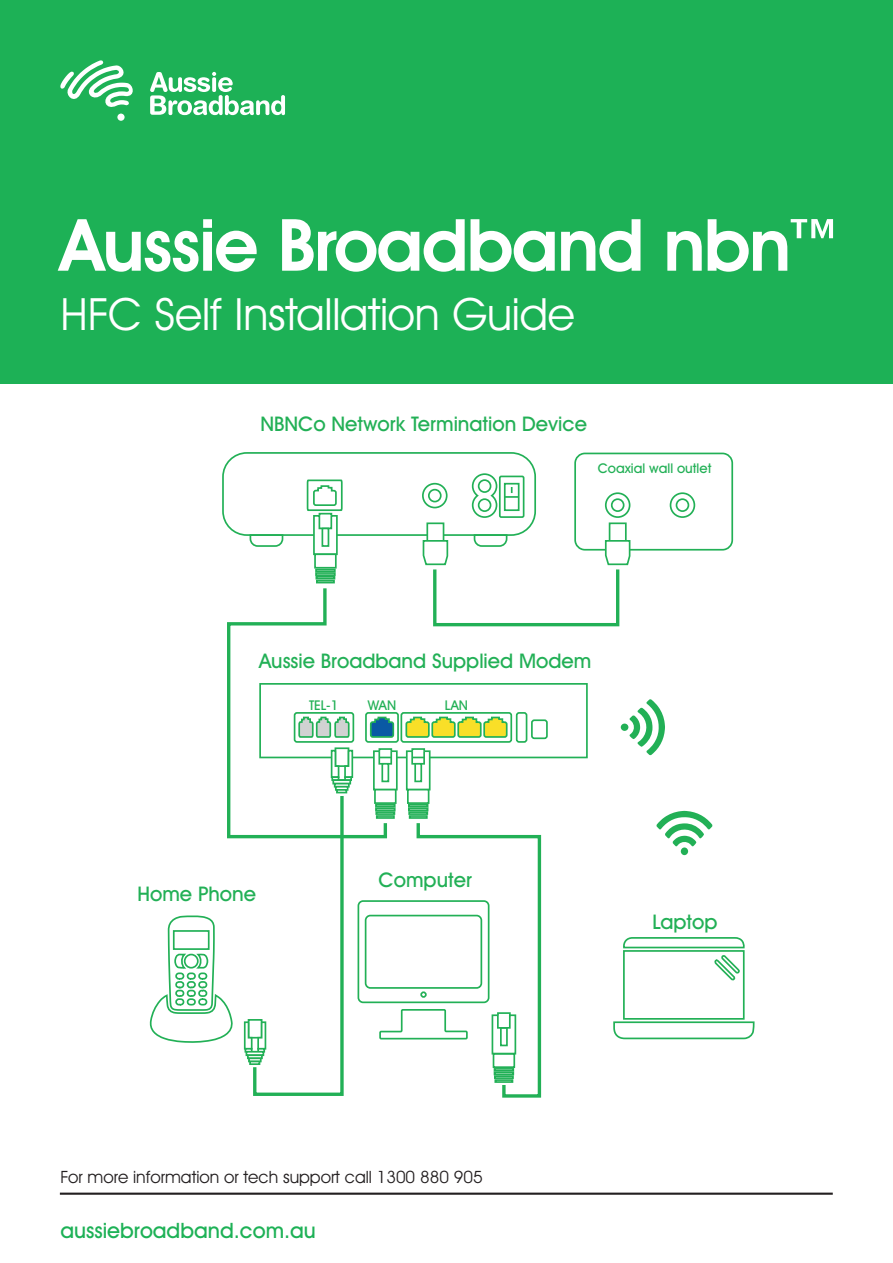
<style>
.page{position:relative;width:893px;height:1263px;background:#1db156}
.page>*{position:absolute;margin:0;border:0;box-sizing:border-box;transform-origin:0 0}
.t1{font:600 72.45px "Avant Garde IT Cby BT";letter-spacing:-.02em;color:#fff}
.t2{font:44.7px "Avant Garde IT Cby BT";letter-spacing:-.005em;color:#fff}
.t3{font:500 21.3px "Avant Garde IT Cby BT";color:#1db156}
.t4{font:500 20.25px "Avant Garde IT Cby BT";color:#22b056}
.t5{font:17.1px "Avant Garde IT Cby BT";color:#231f20}
.t6{font:500 13.5px "Avant Garde IT Cby BT";color:#22b056}
</style>
<div class="page">
<svg style="left:150px;top:72px;width:135px;height:43px"></svg>
<svg style="left:60px;top:60px;width:73px;height:47px"></svg>
<div style="left:117px;top:114px;width:8px;height:7px;background:#fff;border-radius:50%"></div>
<div style="left:0;top:384px;width:893px;height:879px;background:#fff"></div>
<div style="left:531px;top:719px;width:17px;height:20px;border:2px solid #22b056;border-radius:2px"></div>
<svg style="left:613px;top:937px;width:142px;height:103px"></svg>
<div style="left:222px;top:452px;width:314px;height:84px;border:2px solid #22b056;border-radius:24px"></div>
<div style="left:605px;top:492px;width:25px;height:26px;border:2px solid #22b056;border-radius:50%"></div>
<div style="left:611px;top:498px;width:13px;height:14px;border:2px solid #22b056;border-radius:50%"></div>
<div style="left:670px;top:492px;width:25px;height:26px;border:2px solid #22b056;border-radius:50%"></div>
<div style="left:676px;top:498px;width:13px;height:14px;border:2px solid #22b056;border-radius:50%"></div>
<div style="left:574px;top:453px;width:159px;height:98px;border:2px solid #22b056;border-radius:10px"></div>
<svg style="left:149px;top:472px;width:394px;height:626px"></svg>
<div style="left:609px;top:522px;width:18px;height:26px;border:2px solid #22b056"></div>
<svg style="left:604px;top:539px;width:27px;height:27px"></svg>
<div style="left:433px;top:568px;width:186px;height:58px;background:#fff;border:3px solid #22b056"></div>
<svg style="left:629px;top:699px;width:36px;height:56px"></svg>
<div style="left:621px;top:723px;width:7px;height:8px;background:#22b056;border-radius:50%"></div>
<svg style="left:656px;top:811px;width:57px;height:35px"></svg>
<div style="left:681px;top:847px;width:7px;height:8px;background:#22b056;border-radius:50%"></div>
<hr style="left:60px;top:1192px;width:773px;height:3px;background:#231f20">
<h1 class="t1" style="left:60px;top:201px;width:784px">Aussie Broadband nbn™</h1>
<h2 class="t2" style="left:60px;top:287px;width:516px">HFC Self Installation Guide</h2>
<p class="t4" style="left:260px;top:411px;width:328px">NBNCo Network Termination Device</p>
<p class="t6" style="left:598px;top:460px;width:115px">Coaxial wall outlet</p>
<p class="t4" style="left:259px;top:649px;width:334px">Aussie Broadband Supplied Modem</p>
<p class="t6" style="left:309px;top:697px;width:31px">TEL-1</p>
<p class="t6" style="left:368px;top:697px;width:30px">WAN</p>
<p class="t6" style="left:445px;top:697px;width:25px">LAN</p>
<p class="t4" style="left:138px;top:882px;width:120px">Home Phone</p>
<p class="t4" style="left:378px;top:868px;width:95px">Computer</p>
<p class="t5" style="left:60px;top:1166px;width:424px">For more information or tech support call 1300 880 905</p>
<p class="t3" style="left:60px;top:1217px;width:257px">aussiebroadband.com.au</p>
<p class="t4" style="left:652px;top:909px;width:67px">Laptop</p>
</div>
